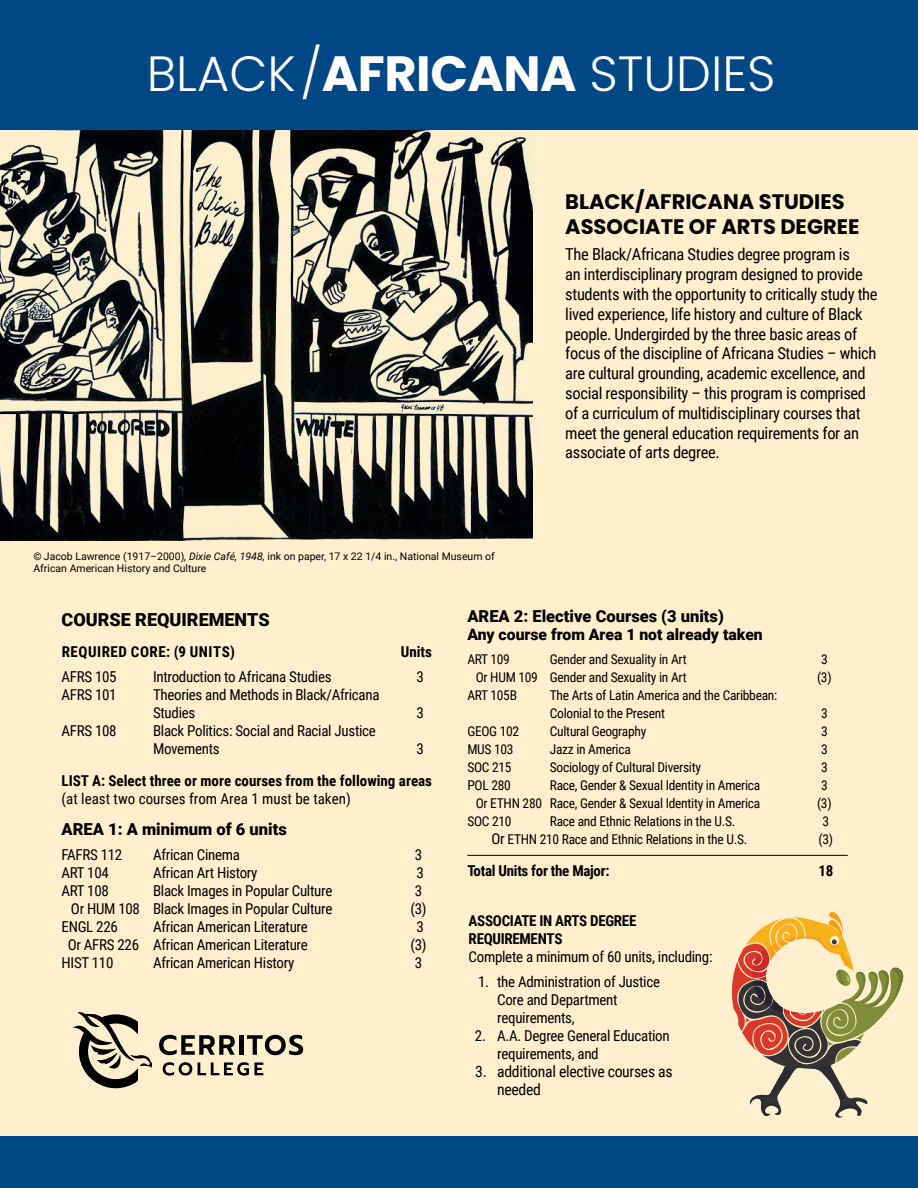
<style>
.page{position:relative;width:918px;height:1188px;background:#fff}
.page>*{position:absolute;margin:0;border:0;box-sizing:border-box;transform-origin:0 0}
.t1{font:300 49.5px "Poppins";color:#fff}
.t2{font:700 21px/25.2px "Poppins";color:#000}
.t3{font:900 18px "Roboto";color:#000}
.t4{font:16.5px/19.8px "Roboto Condensed";letter-spacing:-.02em;color:#000}
.t5{font:900 16.5px "Roboto";color:#000}
.inside_courese_new{font:15.75px/18px "Roboto Condensed";letter-spacing:-.02em;color:#000}
.t6{font:900 15.75px "Roboto";color:#000}
.inside_courese_new-2{font:15px/18px "Roboto Condensed";letter-spacing:-.02em;color:#000}
.inside_courese_new-3{font:700 15px/18px "Roboto Condensed";color:#000}
.inside_courese_new-4{font:700 15px/18px "Roboto Condensed";letter-spacing:-.02em;color:#000}
.inside_courese_new-5{font:700 15px "Roboto Condensed";letter-spacing:.035em;color:#000}
.inside_courese_new-6{font:13.5px/18px "Roboto Condensed";letter-spacing:-.02em;color:#000}
.t7{font:10.5px/12.6px "Roboto";color:#000}
.s1{font-weight:700}
.s2{font-style:italic}
.s3{font-weight:400}
.s4{font-size:15px}
</style>
<div class="page">
<div style="left:0;top:107px;width:918px;height:1081px;background:#ffefcc"></div>
<img style="left:0;top:130px;width:533px;height:411px">
<div style="left:0;top:0;width:918px;height:130px;background:#004785"></div>
<hr style="left:467px;top:855px;width:381px;height:1px;background:#000">
<div style="left:0;top:1125px;width:918px;height:63px;background:#000;opacity:.75"></div>
<svg style="left:159px;top:1035px;width:76px;height:20px"></svg>
<hr style="left:239px;top:1035px;width:4px;height:20px;background:#000">
<svg style="left:247px;top:1035px;width:56px;height:20px"></svg>
<svg style="left:163px;top:1062px;width:29px;height:14px"></svg>
<svg style="left:198px;top:1062px;width:65px;height:14px"></svg>
<svg style="left:73px;top:1012px;width:80px;height:76px"></svg>
<svg style="left:703px;top:854px;width:201px;height:263px"></svg>
<h1 class="t1" style="left:147px;top:45px;width:630px">BLACK/<span class="s1">AFRICANA</span> STUDIES</h1>
<p class="t7" style="left:33px;top:549px;width:463px">© Jacob Lawrence (1917–2000)<span class="s2">, Dixie Café, 1948,</span> ink on paper, 17 x 22 1/4 in., National Museum of<br>African American History and Culture</p>
<p class="t2" style="left:565px;top:189px;width:296px">BLACK/AFRICANA STUDIES<br>ASSOCIATE OF ARTS DEGREE</p>
<p class="t4" style="left:565px;top:244px;width:314px">The Black/Africana Studies degree program is<br>an interdisciplinary program designed to provide students with the opportunity to critically study the lived experience, life history and culture of Black people. Undergirded by the three basic areas of focus of the discipline of Africana Studies – which are cultural grounding, academic excellence, and social responsibility – this program is comprised of a curriculum of multidisciplinary courses that meet the general education requirements for an associate of arts degree.</p>
<p class="t3" style="left:62px;top:607px;width:210px">COURSE REQUIREMENTS</p>
<p class="inside_courese_new-5" style="left:62px;top:641px;width:175px">REQUIRED CORE: (9 UNITS)</p>
<p class="inside_courese_new-3" style="left:401px;top:642px;width:33px">Units</p>
<p class="inside_courese_new-2" style="left:62px;top:667px;width:57px">AFRS 105</p>
<p class="inside_courese_new-2" style="left:153px;top:667px;width:180px">Introduction to Africana Studies</p>
<p class="inside_courese_new-2" style="left:416px;top:667px;width:9px">3</p>
<p class="inside_courese_new-2" style="left:62px;top:685px;width:57px">AFRS 101</p>
<p class="inside_courese_new-2" style="left:153px;top:685px;width:228px">Theories and Methods in Black/Africana<br>Studies</p>
<p class="inside_courese_new-2" style="left:416px;top:703px;width:9px">3</p>
<p class="inside_courese_new-2" style="left:62px;top:721px;width:57px">AFRS 108</p>
<p class="inside_courese_new-2" style="left:153px;top:721px;width:224px">Black Politics: Social and Racial Justice<br>Movements</p>
<p class="inside_courese_new-2" style="left:416px;top:739px;width:9px">3</p>
<p class="inside_courese_new-3" style="left:62px;top:771px;width:372px">LIST A: Select three or more courses from the following areas <span class="s3">(at least two courses from Area 1 must be taken)</span></p>
<p class="t5" style="left:62px;top:818px;width:227px">AREA 1: A minimum of 6 units</p>
<p class="inside_courese_new-2" style="left:62px;top:845px;width:62px">FAFRS 112</p>
<p class="inside_courese_new-2" style="left:153px;top:845px;width:88px">African Cinema</p>
<p class="inside_courese_new-2" style="left:415px;top:845px;width:9px">3</p>
<p class="inside_courese_new-2" style="left:62px;top:863px;width:49px">ART 104</p>
<p class="inside_courese_new-2" style="left:153px;top:863px;width:106px">African Art History</p>
<p class="inside_courese_new-2" style="left:416px;top:863px;width:9px">3</p>
<p class="inside_courese_new-2" style="left:62px;top:881px;width:49px">ART 108</p>
<p class="inside_courese_new-2" style="left:153px;top:881px;width:181px">Black Images in Popular Culture</p>
<p class="inside_courese_new-2" style="left:415px;top:881px;width:9px">3</p>
<p class="inside_courese_new-2" style="left:71px;top:899px;width:263px">Or HUM 108 Black Images in Popular Culture</p>
<p class="inside_courese_new-2" style="left:410px;top:899px;width:18px">(3)</p>
<p class="inside_courese_new-2" style="left:62px;top:917px;width:58px">ENGL 226</p>
<p class="inside_courese_new-2" style="left:153px;top:917px;width:156px">African American Literature</p>
<p class="inside_courese_new-2" style="left:416px;top:917px;width:9px">3</p>
<p class="inside_courese_new-2" style="left:68px;top:935px;width:242px">Or AFRS 226 African American Literature</p>
<p class="inside_courese_new-2" style="left:410px;top:935px;width:18px">(3)</p>
<p class="inside_courese_new-2" style="left:62px;top:953px;width:53px">HIST 110</p>
<p class="inside_courese_new-2" style="left:153px;top:953px;width:143px">African American History</p>
<p class="inside_courese_new-2" style="left:415px;top:953px;width:9px">3</p>
<p class="t5" style="left:467px;top:604px;width:258px">AREA 2: Elective Courses (3 units)</p>
<p class="t6" style="left:467px;top:623px;width:297px">Any course from Area 1 not already taken</p>
<p class="inside_courese_new-6" style="left:467px;top:650px;width:44px">ART 109</p>
<p class="inside_courese_new-6" style="left:550px;top:650px;width:138px">Gender and Sexuality in Art</p>
<p class="inside_courese_new-6" style="left:821px;top:650px;width:8px">3</p>
<p class="inside_courese_new-6" style="left:476px;top:668px;width:212px">Or HUM 109 Gender and Sexuality in Art</p>
<p class="inside_courese_new-6" style="left:817px;top:668px;width:16px">(3)</p>
<p class="inside_courese_new-6" style="left:467px;top:686px;width:51px">ART 105B</p>
<p class="inside_courese_new-6" style="left:550px;top:686px;width:229px">The Arts of Latin America and the Caribbean:<br>Colonial to the Present</p>
<p class="inside_courese_new-6" style="left:821px;top:704px;width:8px">3</p>
<p class="inside_courese_new-6" style="left:467px;top:722px;width:53px">GEOG 102</p>
<p class="inside_courese_new-6" style="left:550px;top:722px;width:98px">Cultural Geography</p>
<p class="inside_courese_new-6" style="left:821px;top:722px;width:8px">3</p>
<p class="inside_courese_new-6" style="left:467px;top:740px;width:48px">MUS 103</p>
<p class="inside_courese_new-6" style="left:550px;top:740px;width:83px">Jazz in America</p>
<p class="inside_courese_new-6" style="left:821px;top:740px;width:8px">3</p>
<p class="inside_courese_new-6" style="left:467px;top:758px;width:46px">SOC 215</p>
<p class="inside_courese_new-6" style="left:550px;top:758px;width:153px">Sociology of Cultural Diversity</p>
<p class="inside_courese_new-6" style="left:821px;top:758px;width:8px">3</p>
<p class="inside_courese_new-6" style="left:467px;top:776px;width:45px">POL 280</p>
<p class="inside_courese_new-6" style="left:550px;top:776px;width:212px">Race, Gender &amp; Sexual Identity in America</p>
<p class="inside_courese_new-6" style="left:821px;top:776px;width:8px">3</p>
<p class="inside_courese_new-6" style="left:476px;top:794px;width:286px">Or ETHN 280 Race, Gender &amp; Sexual Identity in America</p>
<p class="inside_courese_new-6" style="left:817px;top:794px;width:16px">(3)</p>
<p class="inside_courese_new-6" style="left:467px;top:812px;width:46px">SOC 210</p>
<p class="inside_courese_new-6" style="left:550px;top:812px;width:187px">Race and Ethnic Relations in the U.S.</p>
<p class="inside_courese_new-6" style="left:822px;top:812px;width:8px">3</p>
<p class="inside_courese_new-6" style="left:491px;top:830px;width:257px"><span class="s4">Or</span> ETHN 210 Race and Ethnic Relations in the U.S.</p>
<p class="inside_courese_new-6" style="left:819px;top:830px;width:16px">(3)</p>
<p class="inside_courese_new-4" style="left:467px;top:861px;width:144px">Total Units for the Major:</p>
<p class="inside_courese_new-3" style="left:818px;top:861px;width:16px">18</p>
<p class="inside_courese_new-4" style="left:469px;top:911px;width:169px">ASSOCIATE IN ARTS DEGREE<br>REQUIREMENTS</p>
<p class="inside_courese_new-2" style="left:469px;top:947px;width:245px">Complete a minimum of 60 units, including:</p>
<p class="inside_courese_new-2" style="left:497px;top:972px;width:164px;text-indent:-19px">1. the Administration of Justice<br>Core and Department requirements,</p>
<p class="inside_courese_new-2" style="left:497px;top:1026px;width:174px;text-indent:-22px">2. A.A. Degree General Education requirements, and</p>
<p class="inside_courese_new" style="left:497px;top:1062px;width:177px;text-indent:-22px">3. additional elective courses as needed</p>
</div>
